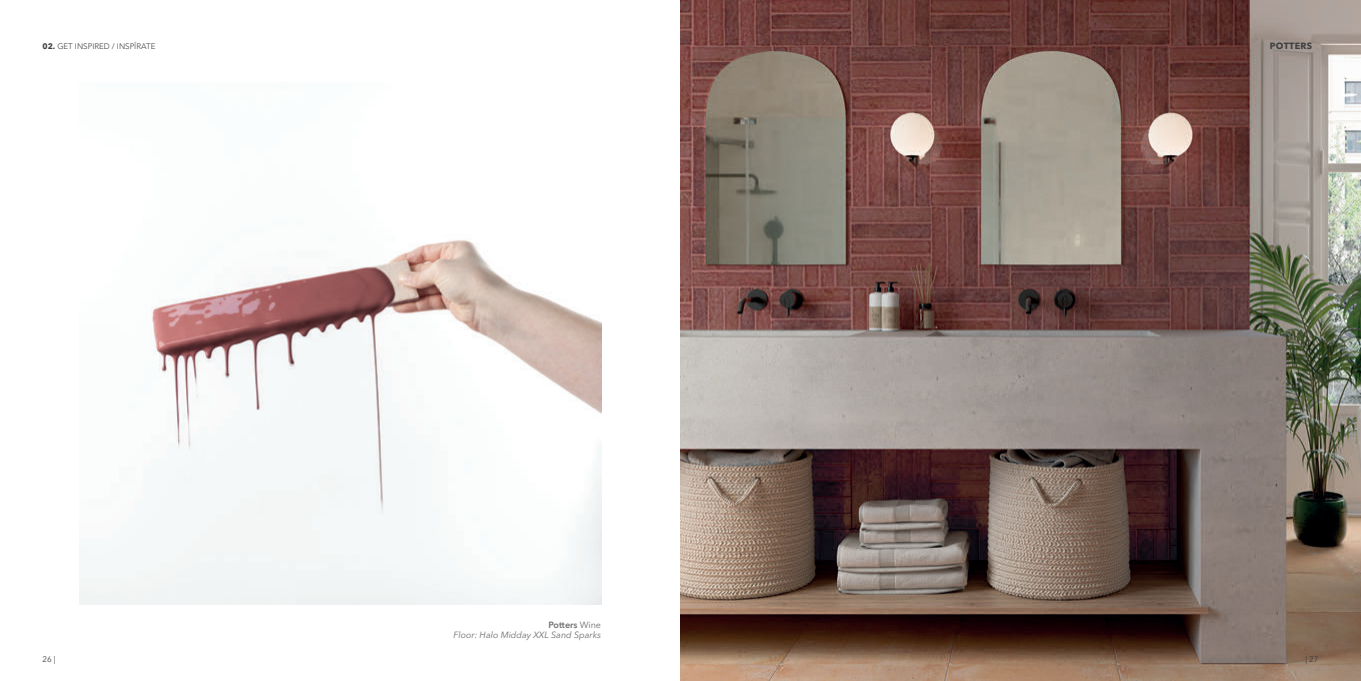
<style>
.page{position:relative;width:1361px;height:681px;background:#fff}
.page>*{position:absolute;margin:0;border:0;box-sizing:border-box;transform-origin:0 0}
.t1{font:italic 9px "Avenir Next LT Pro";color:#6c6d70}
.t2{font:600 9px "Avenir Next LT Pro";color:#6c6d70}
.t3{font:700 9px "Avenir Next LT Pro";letter-spacing:.035em;color:#3e3e3f}
.t4{font:300 8px "Avenir LT Std";color:#3e3e3f}
.t5{font:8px "Avenir Next LT Pro";color:#3c3c3d}
.s1{font-family:"Avenir Next LT Pro";font-weight:700}
.s2{font-weight:400}
</style>
<div class="page">
<img style="left:680px;top:0;width:681px;height:680px">
<img style="left:79px;top:240px;width:522px;height:364px">
<p class="t4" style="left:43px;top:41px;width:114px"><span class="s1">02.</span> GET INSPIRED / INSPÍRATE</p>
<p class="t2" style="left:549px;top:618px;width:54px">Potters <span class="s2">Wine</span></p>
<p class="t1" style="left:453px;top:629px;width:149px">Floor: Halo Midday XXL Sand Sparks</p>
<p class="t3" style="left:1270px;top:41px;width:44px">POTTERS</p>
<p class="t5" style="left:43px;top:654px;width:15px">26 |</p>
<p class="t5" style="left:1305px;top:654px;width:15px">| 27</p>
</div>
